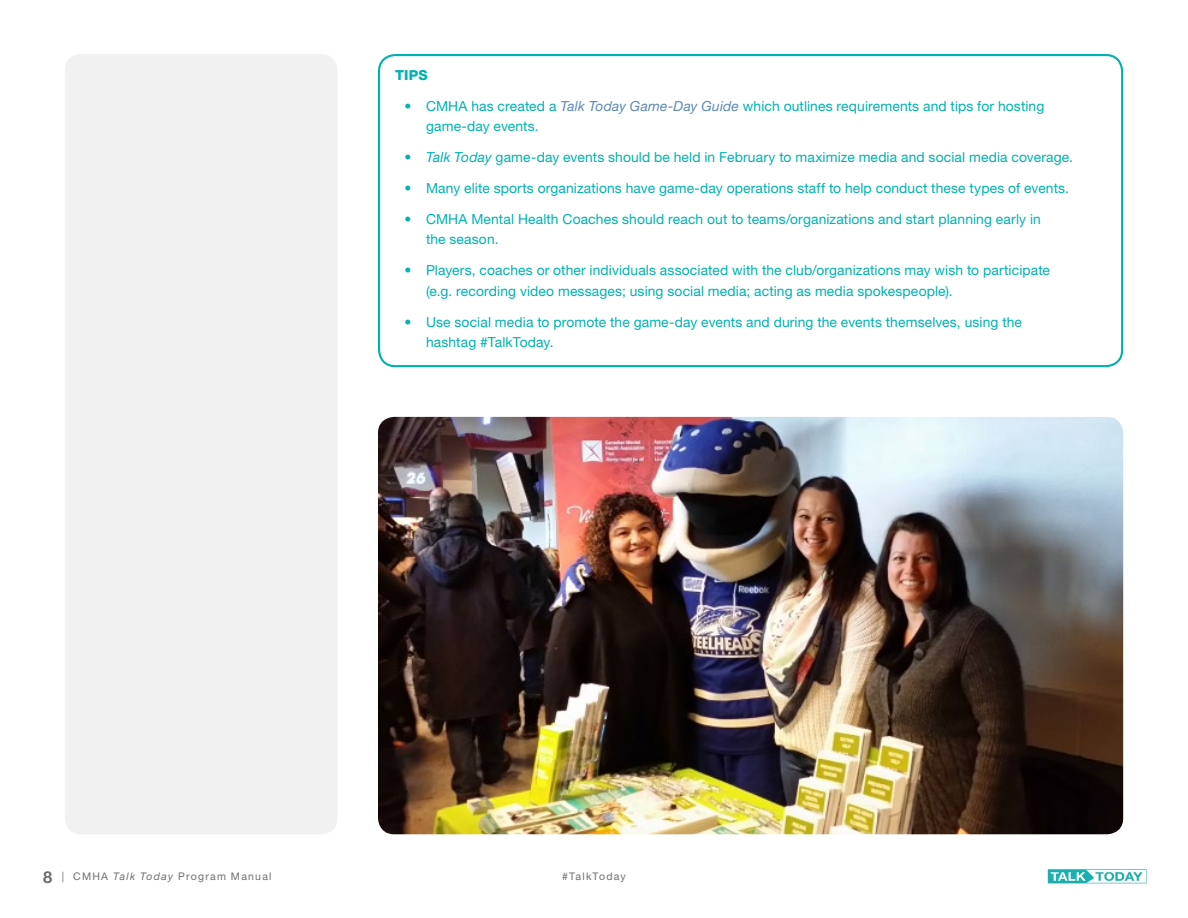
<style>
.page{position:relative;width:1188px;height:918px;background:#fff}
.page>*{position:absolute;margin:0;border:0;box-sizing:border-box;transform-origin:0 0}
.t1{font:13.8px/20.2px "Helvetica Neue LT Std";letter-spacing:.01em;color:#00b1b0}
.t2{font:800 13.8px "Helvetica Neue LT Std";color:#00b1b0}
.t3{font:10.5px "Helvetica Neue LT Std";letter-spacing:.115em;color:#6d6e71}
.s1{font-style:italic;color:#5e8ab5}
.s2{font-style:italic}
.s3{font-weight:700;font-size:16.5px}
</style>
<div class="page">
<img style="left:1047px;top:868px;width:100px;height:16px">
<div style="left:65px;top:54px;width:273px;height:780px;background:#f1f1f2;border-radius:16px"></div>
<div style="left:378px;top:54px;width:745px;height:313px;border:2px solid #00b1b0;border-radius:16px"></div>
<img style="left:378px;top:417px;width:745px;height:417px">
<p class="t2" style="left:395px;top:66px;width:34px">TIPS</p>
<p class="t1" style="left:426px;top:95px;width:620px;text-indent:-22px">• CMHA has created a <span class="s1">Talk Today Game-Day Guide</span> which outlines requirements and tips for hosting game-day events.</p>
<p class="t1" style="left:404px;top:147px;width:670px">• <span class="s2">Talk Today</span> game-day events should be held in February to maximize media and social media coverage.</p>
<p class="t1" style="left:404px;top:178px;width:666px">• Many elite sports organizations have game-day operations staff to help conduct these types of events.</p>
<p class="t1" style="left:426px;top:209px;width:616px;text-indent:-22px">• CMHA Mental Health Coaches should reach out to teams/organizations and start planning early in the season.</p>
<p class="t1" style="left:426px;top:260px;width:626px;text-indent:-22px">• Players, coaches or other individuals associated with the club/organizations may wish to participate (e.g. recording video messages; using social media; acting as media spokespeople).</p>
<p class="t1" style="left:426px;top:311px;width:598px;text-indent:-22px">• Use social media to promote the game-day events and during the events themselves, using the hashtag #TalkToday.</p>
<p class="t3" style="left:43px;top:870px;width:230px"><span class="s3">8</span> | CMHA <span class="s2">Talk Today</span> Program Manual</p>
<p class="t3" style="left:562px;top:870px;width:65px">#TalkToday</p>
</div>
